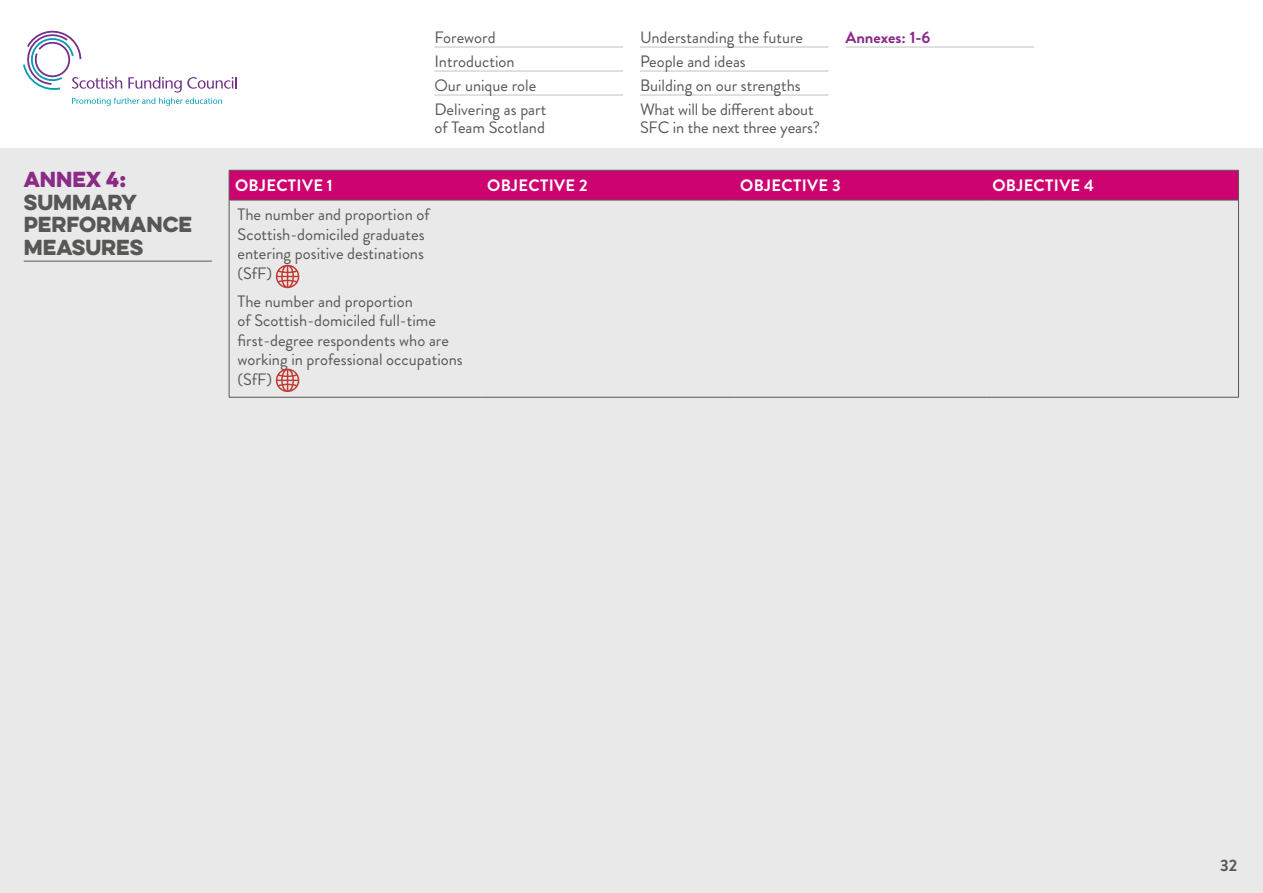
<style>
.page{position:relative;width:1263px;height:893px;background:#fff}
.page>*{position:absolute;margin:0;border:0;box-sizing:border-box;transform-origin:0 0}
.t1{font:19.5px/22.5px "Eveleth Clean";color:#575756}
.t2{font:19.5px "Eveleth Clean";color:#8a2b87}
.t3{font:16.5px/19.5px "Brandon Grotesque";color:#575756}
.t4{font:700 16.5px "Brandon Grotesque";letter-spacing:.02em;color:#fff}
.t5{font:700 16.5px "Brandon Grotesque";color:#8a2b87}
.t6{font:700 16.5px "Brandon Grotesque";color:#575756}
</style>
<div class="page">
<div style="left:0;top:149px;width:1263px;height:744px;background:#e9e9e9"></div>
<svg style="left:23px;top:31px;width:214px;height:75px"></svg>
<hr style="left:434px;top:47px;width:189px;height:1px;background:#c2c2c2">
<hr style="left:434px;top:71px;width:189px;height:1px;background:#c2c2c2">
<hr style="left:434px;top:95px;width:189px;height:1px;background:#c2c2c2">
<hr style="left:640px;top:47px;width:188px;height:1px;background:#c2c2c2">
<hr style="left:640px;top:71px;width:188px;height:1px;background:#c2c2c2">
<hr style="left:640px;top:95px;width:188px;height:1px;background:#c2c2c2">
<hr style="left:845px;top:47px;width:189px;height:1px;background:#c2c2c2">
<div style="left:230px;top:171px;width:1008px;height:29px;background:#cd0370"></div>
<hr style="left:229px;top:170px;width:1px;height:30px;background:#575756">
<hr style="left:229px;top:200px;width:1px;height:197px;background:#575756">
<hr style="left:229px;top:170px;width:252px;height:1px;background:#575756">
<hr style="left:481px;top:170px;width:253px;height:1px;background:#575756">
<hr style="left:734px;top:170px;width:252px;height:1px;background:#575756">
<hr style="left:986px;top:170px;width:253px;height:1px;background:#575756">
<hr style="left:1238px;top:170px;width:1px;height:30px;background:#575756">
<hr style="left:1238px;top:200px;width:1px;height:197px;background:#575756">
<hr style="left:229px;top:200px;width:252px;height:1px;background:#575756">
<hr style="left:481px;top:200px;width:253px;height:1px;background:#575756">
<hr style="left:734px;top:200px;width:252px;height:1px;background:#575756">
<hr style="left:986px;top:200px;width:253px;height:1px;background:#575756">
<hr style="left:229px;top:397px;width:252px;height:1px;background:#575756">
<hr style="left:481px;top:397px;width:253px;height:1px;background:#575756">
<hr style="left:734px;top:397px;width:252px;height:1px;background:#575756">
<hr style="left:986px;top:397px;width:253px;height:1px;background:#575756">
<svg style="left:276px;top:265px;width:23px;height:23px"></svg>
<svg style="left:276px;top:369px;width:23px;height:23px"></svg>
<hr style="left:24px;top:261px;width:188px;height:1px;background:#575756">
<p class="t2" style="left:24px;top:164px;width:104px">ANNEX 4:</p>
<p class="t1" style="left:24px;top:190px;width:170px">SUMMARY<br>PERFORMANCE<br>MEASURES</p>
<p class="t3" style="left:434px;top:25px;width:113px;line-height:24px">Foreword<br>Introduction<br>Our unique role<br>Delivering as part</p>
<p class="t3" style="left:434px;top:117px;width:112px">of Team Scotland</p>
<p class="t3" style="left:640px;top:25px;width:175px;line-height:24px">Understanding the future<br>People and ideas<br>Building on our strengths<br>What will be different about</p>
<p class="t3" style="left:640px;top:117px;width:182px">SFC in the next three years?</p>
<p class="t5" style="left:845px;top:25px;width:86px">Annexes: 1-6</p>
<p class="t4" style="left:235px;top:174px;width:99px">OBJECTIVE 1</p>
<p class="t4" style="left:487px;top:174px;width:102px">OBJECTIVE 2</p>
<p class="t4" style="left:740px;top:174px;width:102px">OBJECTIVE 3</p>
<p class="t4" style="left:992px;top:174px;width:103px">OBJECTIVE 4</p>
<p class="t3" style="left:238px;top:205px;width:194px">The number and proportion of<br>Scottish-domiciled graduates entering positive destinations (SfF)</p>
<p class="t3" style="left:238px;top:291px;width:227px">The number and proportion<br>of Scottish-domiciled full-time first-degree respondents who are working in professional occupations (SfF)</p>
<p class="t6" style="left:1220px;top:853px;width:19px">32</p>
</div>
